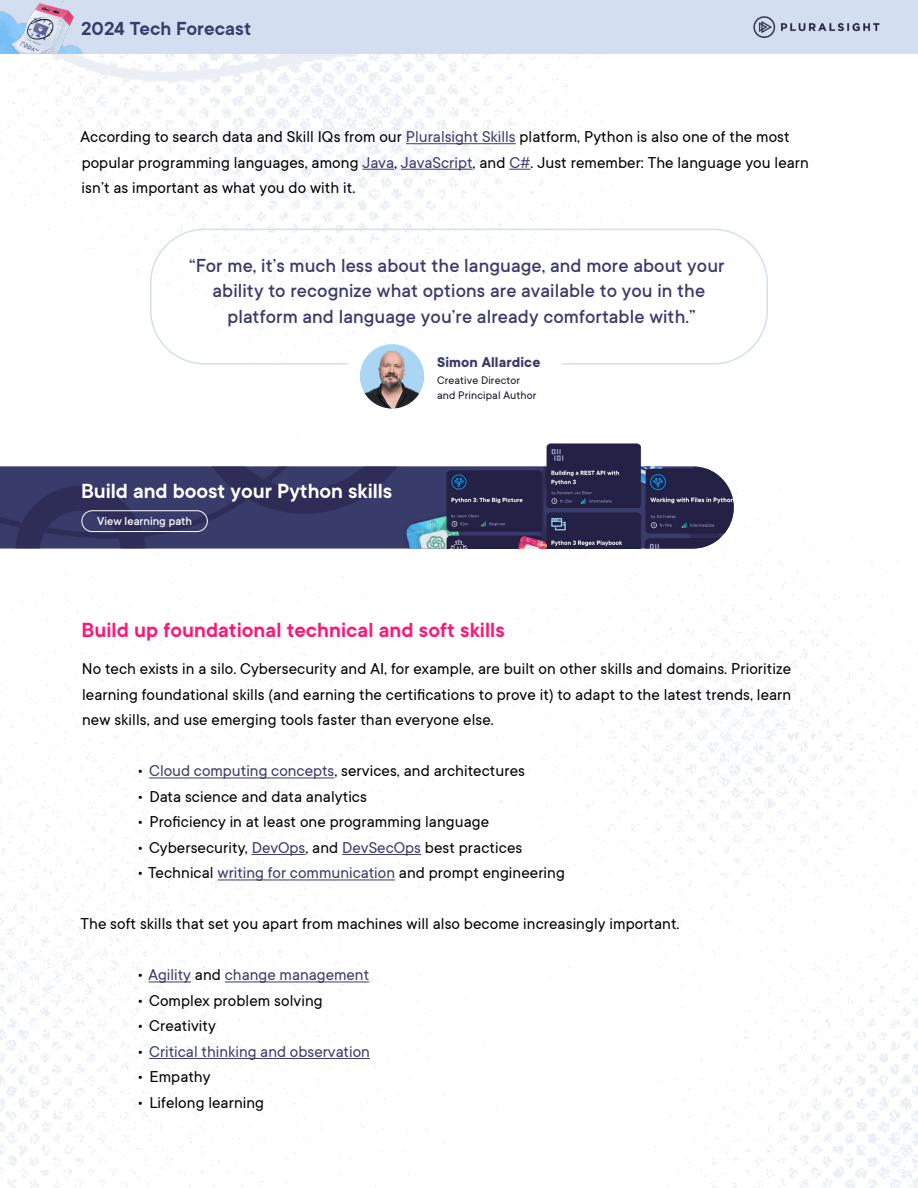
<style>
.page{position:relative;width:918px;height:1188px;background:#fff}
.page>*{position:absolute;margin:0;border:0;box-sizing:border-box;transform-origin:0 0}
.t1{font:600 19.5px "PSTT Commons";letter-spacing:.005em;color:#ff1675}
.t2{font:600 19.5px "PSTT Commons";color:#fff}
.t3{font:500 18px/25.5px "PSTT Commons";letter-spacing:.005em;color:#393b6b;text-align:center}
.t4{font:600 18px "PSTT Commons";letter-spacing:.005em;color:#393b6b}
.t5{font:15px/25.5px "PSTT Commons";letter-spacing:.005em;color:#000}
.t6{font:15px "PSTT Commons";color:#393b6b}
.t7{font:700 13.5px "PSTT Commons";letter-spacing:.01em;color:#393b6b}
.t8{font:500 11.1px "PSTT Commons";color:#fff}
.t9{font:10.5px/15px "PSTT Commons";letter-spacing:.01em;color:#171226}
.s1{color:#393b6b}
.s2{color:#000}
</style>
<div class="page">
<div style="left:0;top:0;width:918px;height:54px;background:#d3dff0"></div>
<img style="left:0;top:11px;width:83px;height:43px">
<img style="left:753px;top:16px;width:127px;height:22px">
<img style="left:7px;top:0;width:71px;height:54px">
<img style="left:0;top:54px;width:918px;height:1134px">
<img style="left:0;top:466px;width:734px;height:83px">
<img style="left:643px;top:466px;width:27px;height:27px">
<img style="left:400px;top:508px;width:45px;height:41px">
<div style="left:81px;top:510px;width:127px;height:22px;border:1px solid #fff;border-radius:10px"></div>
<img style="left:445px;top:468px;width:98px;height:81px">
<img style="left:644px;top:467px;width:90px;height:68px">
<img style="left:545px;top:441px;width:98px;height:67px">
<img style="left:644px;top:536px;width:78px;height:13px">
<img style="left:545px;top:511px;width:98px;height:38px">
<img style="left:510px;top:533px;width:42px;height:16px">
<hr style="left:406px;top:143px;width:110px;height:1px;background:#393b6b">
<hr style="left:362px;top:169px;width:32px;height:1px;background:#393b6b">
<hr style="left:401px;top:169px;width:72px;height:1px;background:#393b6b">
<svg style="left:509px;top:169px;width:22px;height:1px"></svg>
<hr style="left:149px;top:778px;width:185px;height:1px;background:#393b6b">
<hr style="left:252px;top:854px;width:54px;height:1px;background:#393b6b">
<hr style="left:342px;top:854px;width:79px;height:1px;background:#393b6b">
<hr style="left:218px;top:880px;width:177px;height:1px;background:#393b6b">
<hr style="left:149px;top:982px;width:42px;height:1px;background:#393b6b">
<hr style="left:225px;top:982px;width:144px;height:1px;background:#393b6b">
<hr style="left:149px;top:1058px;width:221px;height:1px;background:#393b6b">
<div style="left:150px;top:229px;width:618px;height:136px;border:2px solid #d3dff0;border-radius:54px"></div>
<div style="left:349px;top:361px;width:92px;height:7px;background:#fff"></div>
<div style="left:437px;top:356px;width:124px;height:19px;background:#fff"></div>
<div style="left:360px;top:344px;width:64px;height:65px;background:#a9d7f3;border-radius:50%"></div>
<img style="left:362px;top:349px;width:61px;height:60px">
<p class="t4" style="left:81px;top:15px;width:172px">2024 Tech Forecast</p>
<p class="t5" style="left:81px;top:124px;width:730px">According to search data and Skill IQs from our <span class="s1">Pluralsight Skills</span> platform, Python is also one of the most popular programming languages, among <span class="s1">Java</span>, <span class="s1">JavaScript</span>, and <span class="s1">C#</span>. Just remember: The language you learn isn’t as important as what you do with it.</p>
<p class="t3" style="left:189px;top:252px;width:537px">“For me, it’s much less about the language, and more about your ability to recognize what options are available to you in the platform and language you’re already comfortable with.”</p>
<h1 class="t2" style="left:81px;top:477px;width:313px">Build and boost your Python skills</h1>
<p class="t8" style="left:97px;top:512px;width:96px">View learning path</p>
<p class="t7" style="left:437px;top:352px;width:105px">Simon Allardice</p>
<p class="t9" style="left:437px;top:372px;width:101px">Creative Director and Principal Author</p>
<h1 class="t1" style="left:81px;top:616px;width:425px">Build up foundational technical and soft skills</h1>
<p class="t5" style="left:82px;top:656px;width:711px;text-align:justify">No tech exists in a silo. Cybersecurity and AI, for example, are built on other skills and domains. Prioritize learning foundational skills (and earning the certifications to prove it) to adapt to the latest trends, learn new skills, and use emerging tools faster than everyone else.</p>
<p class="t5" style="left:137px;top:758px;width:389px">• <span class="s1">Cloud computing concepts</span>, services, and architectures</p>
<p class="t5" style="left:137px;top:783px;width:231px">• Data science and data analytics</p>
<p class="t5" style="left:137px;top:809px;width:353px">• Proficiency in at least one programming language</p>
<p class="t5" style="left:137px;top:834px;width:387px">• Cybersecurity, <span class="s1">DevOps</span>, and <span class="s1">DevSecOps</span> best practices</p>
<p class="t5" style="left:137px;top:860px;width:429px">• Technical <span class="s1">writing for communication</span> and prompt engineering</p>
<p class="t5" style="left:81px;top:911px;width:601px">The soft skills that set you apart from machines will also become increasingly important.</p>
<p class="t6" style="left:137px;top:964px;width:234px"><span class="s2">•</span> Agility <span class="s2">and</span> change management</p>
<p class="t5" style="left:137px;top:987px;width:187px">• Complex problem solving</p>
<p class="t5" style="left:137px;top:1013px;width:80px">• Creativity</p>
<p class="t6" style="left:137px;top:1041px;width:234px"><span class="s2">•</span> Critical thinking and observation</p>
<p class="t5" style="left:137px;top:1064px;width:75px">• Empathy</p>
<p class="t5" style="left:137px;top:1089px;width:128px">• Lifelong learning</p>
</div>
